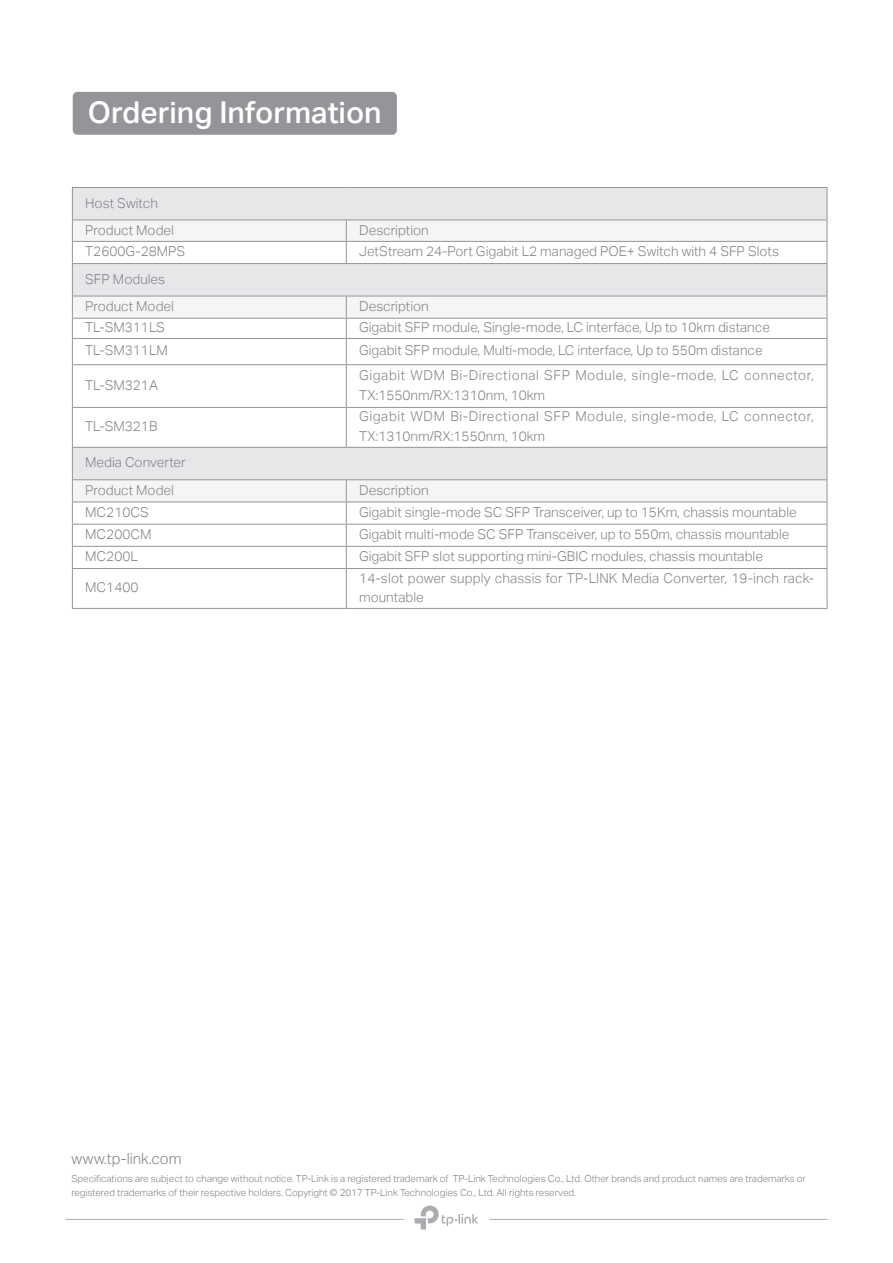
<style>
.page{position:relative;width:893px;height:1263px;background:#fff}
.page>*{position:absolute;margin:0;border:0;box-sizing:border-box;transform-origin:0 0}
.t1{font:500 30px "Aktiv Grotesk Trial";color:#fff}
.t2{font:300 15.15px "Aktiv Grotesk Trial";color:#7e8083}
.t3{font:300 13.65px/27.3px "Aktiv Grotesk Trial";color:#808285}
.t4{font:300 13.65px/19.6px "Aktiv Grotesk Trial";letter-spacing:.045em;color:#808285}
.t5{font:300 9.75px/13.5px "Aktiv Grotesk Trial";color:#7e8083}
</style>
<div class="page">
<div style="left:72px;top:187px;width:755px;height:33px;background:#e6e7e9"></div>
<svg style="left:73px;top:221px;width:754px;height:281px"></svg>
<div style="left:72px;top:264px;width:755px;height:32px;background:#e6e7e9"></div>
<div style="left:72px;top:447px;width:755px;height:33px;background:#e6e7e9"></div>
<svg style="left:827px;top:296px;width:1px;height:68px"></svg>
<hr style="left:827px;top:365px;width:1px;height:42px;background:#939598">
<hr style="left:827px;top:408px;width:1px;height:39px;background:#939598">
<svg style="left:827px;top:480px;width:1px;height:88px"></svg>
<hr style="left:827px;top:569px;width:1px;height:39px;background:#939598">
<hr style="left:72px;top:187px;width:274px;height:1px;background:#939598">
<hr style="left:72px;top:188px;width:1px;height:32px;background:#939598">
<hr style="left:346px;top:187px;width:481px;height:1px;background:#939598">
<hr style="left:827px;top:188px;width:1px;height:32px;background:#939598">
<hr style="left:72px;top:220px;width:274px;height:1px;background:#939598">
<hr style="left:346px;top:220px;width:481px;height:1px;background:#939598">
<hr style="left:72px;top:447px;width:274px;height:1px;background:#939598">
<hr style="left:72px;top:448px;width:1px;height:31px;background:#939598">
<hr style="left:346px;top:447px;width:481px;height:1px;background:#939598">
<hr style="left:827px;top:448px;width:1px;height:31px;background:#939598">
<hr style="left:72px;top:479px;width:274px;height:1px;background:#939598">
<hr style="left:346px;top:479px;width:481px;height:1px;background:#939598">
<hr style="left:72px;top:263px;width:274px;height:1px;background:#939598">
<hr style="left:72px;top:264px;width:1px;height:32px;background:#939598">
<hr style="left:346px;top:263px;width:481px;height:1px;background:#939598">
<hr style="left:827px;top:264px;width:1px;height:32px;background:#939598">
<hr style="left:72px;top:296px;width:274px;height:1px;background:#939598">
<hr style="left:346px;top:296px;width:481px;height:1px;background:#939598">
<svg style="left:72px;top:220px;width:1px;height:43px"></svg>
<svg style="left:72px;top:296px;width:1px;height:68px"></svg>
<svg style="left:346px;top:296px;width:1px;height:68px"></svg>
<hr style="left:72px;top:365px;width:1px;height:42px;background:#939598">
<hr style="left:346px;top:365px;width:1px;height:42px;background:#939598">
<hr style="left:72px;top:408px;width:1px;height:39px;background:#939598">
<hr style="left:346px;top:408px;width:1px;height:39px;background:#939598">
<svg style="left:72px;top:480px;width:1px;height:88px"></svg>
<svg style="left:346px;top:480px;width:1px;height:88px"></svg>
<hr style="left:72px;top:569px;width:1px;height:39px;background:#939598">
<hr style="left:346px;top:569px;width:1px;height:39px;background:#939598">
<hr style="left:72px;top:241px;width:274px;height:1px;background:#939598">
<hr style="left:72px;top:318px;width:274px;height:1px;background:#939598">
<hr style="left:72px;top:338px;width:274px;height:1px;background:#939598">
<hr style="left:72px;top:364px;width:274px;height:1px;background:#939598">
<hr style="left:72px;top:407px;width:274px;height:1px;background:#939598">
<hr style="left:72px;top:502px;width:274px;height:1px;background:#939598">
<hr style="left:72px;top:524px;width:274px;height:1px;background:#939598">
<hr style="left:72px;top:546px;width:274px;height:1px;background:#939598">
<hr style="left:72px;top:568px;width:274px;height:1px;background:#939598">
<hr style="left:72px;top:608px;width:274px;height:1px;background:#939598">
<svg style="left:346px;top:220px;width:1px;height:43px"></svg>
<hr style="left:346px;top:241px;width:481px;height:1px;background:#939598">
<svg style="left:827px;top:220px;width:1px;height:43px"></svg>
<hr style="left:346px;top:318px;width:481px;height:1px;background:#939598">
<hr style="left:346px;top:338px;width:481px;height:1px;background:#939598">
<hr style="left:346px;top:364px;width:481px;height:1px;background:#939598">
<hr style="left:346px;top:407px;width:481px;height:1px;background:#939598">
<hr style="left:346px;top:502px;width:481px;height:1px;background:#939598">
<hr style="left:346px;top:524px;width:481px;height:1px;background:#939598">
<hr style="left:346px;top:546px;width:481px;height:1px;background:#939598">
<hr style="left:346px;top:568px;width:481px;height:1px;background:#939598">
<hr style="left:346px;top:608px;width:481px;height:1px;background:#939598">
<hr style="left:65px;top:1219px;width:339px;height:1px;background:#acaeb0">
<hr style="left:489px;top:1219px;width:338px;height:1px;background:#acaeb0">
<svg style="left:415px;top:1205px;width:63px;height:24px"></svg>
<div style="left:73px;top:92px;width:324px;height:43px;background:#939598;border-radius:5px"></div>
<h1 class="t1" style="left:88px;top:96px;width:295px">Ordering Information</h1>
<p class="t3" style="left:85px;top:189px;width:90px">Host Switch<br>Product Model</p>
<p class="t3" style="left:359px;top:216px;width:71px">Description</p>
<p class="t3" style="left:85px;top:238px;width:102px">T2600G-28MPS</p>
<p class="t3" style="left:359px;top:238px;width:421px">JetStream 24-Port Gigabit L2 managed POE+ Switch with 4 SFP Slots</p>
<p class="t3" style="left:85px;top:265px;width:90px">SFP Modules<br>Product Model</p>
<p class="t3" style="left:359px;top:293px;width:71px">Description</p>
<p class="t3" style="left:85px;top:314px;width:81px">TL-SM311LS</p>
<p class="t3" style="left:359px;top:314px;width:412px">Gigabit SFP module, Single-mode, LC interface, Up to 10km distance</p>
<p class="t3" style="left:85px;top:337px;width:84px">TL-SM311LM</p>
<p class="t3" style="left:359px;top:337px;width:405px">Gigabit SFP module, Multi-mode, LC interface, Up to 550m distance</p>
<p class="t3" style="left:85px;top:372px;width:74px">TL-SM321A</p>
<p class="t4" style="left:359px;top:366px;width:456px">Gigabit WDM Bi-Directional SFP Module, single-mode, LC connector,<br>TX:1550nm/RX:1310nm, 10km</p>
<p class="t3" style="left:85px;top:413px;width:74px">TL-SM321B</p>
<p class="t4" style="left:359px;top:407px;width:456px">Gigabit WDM Bi-Directional SFP Module, single-mode, LC connector,<br>TX:1310nm/RX:1550nm, 10km</p>
<p class="t3" style="left:85px;top:449px;width:102px">Media Converter<br>Product Model</p>
<p class="t3" style="left:359px;top:476px;width:71px">Description</p>
<p class="t3" style="left:85px;top:499px;width:65px">MC210CS</p>
<p class="t3" style="left:359px;top:499px;width:439px">Gigabit single-mode SC SFP Transceiver, up to 15Km, chassis mountable</p>
<p class="t3" style="left:85px;top:521px;width:68px">MC200CM</p>
<p class="t3" style="left:359px;top:521px;width:432px">Gigabit multi-mode SC SFP Transceiver, up to 550m, chassis mountable</p>
<p class="t3" style="left:85px;top:543px;width:54px">MC200L</p>
<p class="t3" style="left:359px;top:543px;width:405px">Gigabit SFP slot supporting mini-GBIC modules, chassis mountable</p>
<p class="t3" style="left:85px;top:574px;width:55px">MC1400</p>
<p class="t3" style="left:359px;top:568px;width:457px;line-height:19.6px">14-slot power supply chassis for TP-LINK Media Converter, 19-inch rack&shy;mountable</p>
<p class="t2" style="left:71px;top:1150px;width:112px">www.tp-link.com</p>
<p class="t5" style="left:71px;top:1172px;width:736px">Specifications are subject to change without notice. TP-Link is a registered trademark of TP-Link Technologies Co., Ltd. Other brands and product names are trademarks or registered trademarks of their respective holders. Copyright © 2017 TP-Link Technologies Co., Ltd. All rights reserved.</p>
</div>
